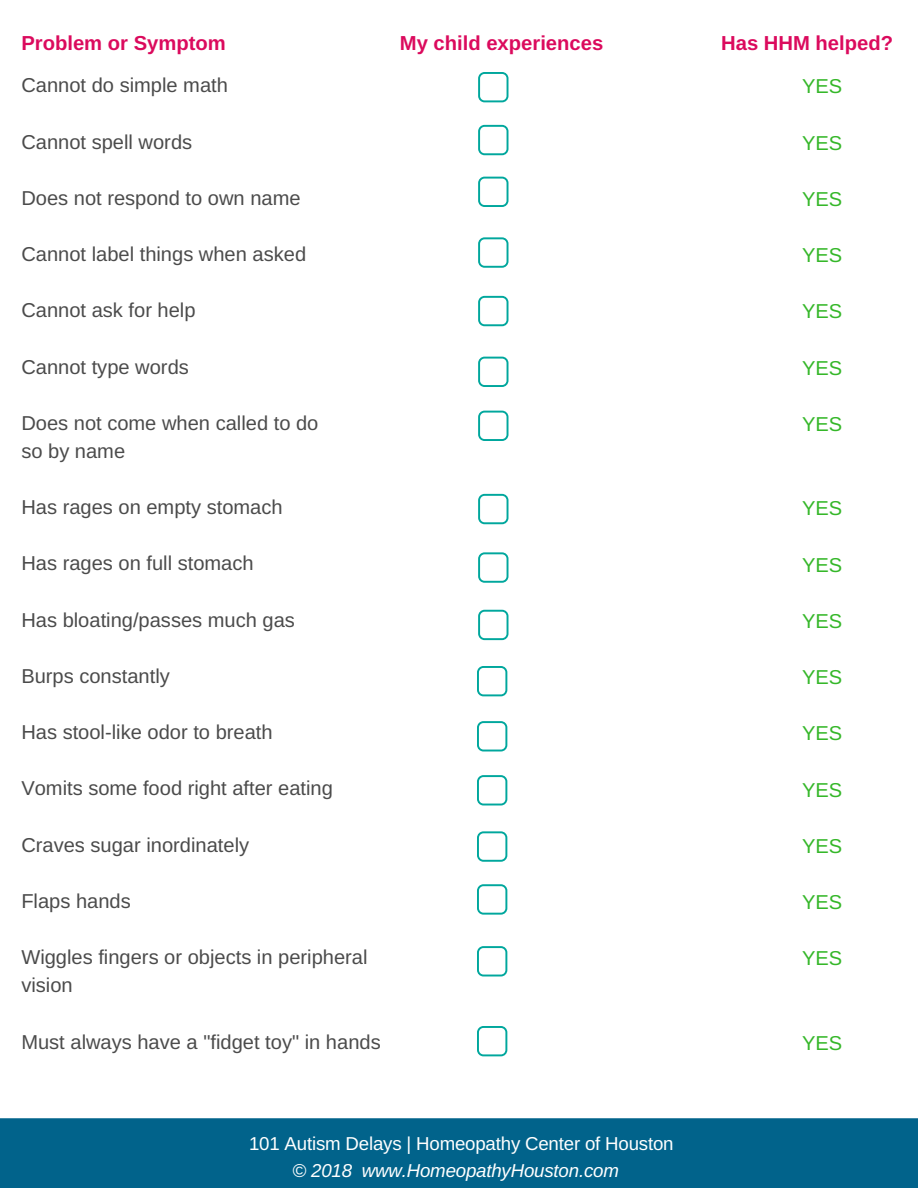
<style>
.page{position:relative;width:918px;height:1188px;background:#fff}
.page>*{position:absolute;margin:0;border:0;box-sizing:border-box;transform-origin:0 0}
.t1{font:700 20.25px "Arimo";color:#db0a5d}
.t2{font:20.1px/28.2px "Arimo";color:#4b4b4b}
.t3{font:20.1px "Arimo";color:#35b729}
.t4{font:18.75px "Arimo";letter-spacing:-.01em;color:#fff}
.t5{font:italic 18.75px "Arimo";letter-spacing:-.01em;color:#fff}
</style>
<div class="page">
<div style="left:0;top:1118px;width:918px;height:70px;background:#01638b"></div>
<svg style="left:478px;top:72px;width:30px;height:30px"></svg>
<svg style="left:478px;top:125px;width:30px;height:30px"></svg>
<svg style="left:478px;top:177px;width:30px;height:30px"></svg>
<svg style="left:478px;top:237px;width:30px;height:31px"></svg>
<svg style="left:478px;top:296px;width:30px;height:30px"></svg>
<svg style="left:478px;top:357px;width:30px;height:30px"></svg>
<svg style="left:478px;top:411px;width:30px;height:30px"></svg>
<svg style="left:478px;top:494px;width:30px;height:30px"></svg>
<svg style="left:478px;top:552px;width:30px;height:31px"></svg>
<svg style="left:478px;top:610px;width:30px;height:30px"></svg>
<svg style="left:477px;top:666px;width:30px;height:30px"></svg>
<svg style="left:477px;top:721px;width:30px;height:30px"></svg>
<svg style="left:477px;top:775px;width:30px;height:30px"></svg>
<svg style="left:477px;top:831px;width:30px;height:31px"></svg>
<svg style="left:477px;top:884px;width:30px;height:31px"></svg>
<svg style="left:477px;top:1026px;width:30px;height:30px"></svg>
<svg style="left:477px;top:946px;width:30px;height:30px"></svg>
<p class="t1" style="left:21px;top:31px;width:206px">Problem or Symptom</p>
<p class="t1" style="left:400px;top:31px;width:205px">My child experiences</p>
<p class="t1" style="left:721px;top:31px;width:173px">Has HHM helped?</p>
<p class="t2" style="left:21px;top:71px;width:208px">Cannot do simple math</p>
<p class="t2" style="left:21px;top:127px;width:172px">Cannot spell words</p>
<p class="t2" style="left:21px;top:184px;width:281px">Does not respond to own name</p>
<p class="t2" style="left:21px;top:240px;width:286px">Cannot label things when asked</p>
<p class="t2" style="left:21px;top:296px;width:176px">Cannot ask for help</p>
<p class="t2" style="left:21px;top:352px;width:169px">Cannot type words</p>
<p class="t2" style="left:21px;top:409px;width:299px">Does not come when called to do so by name</p>
<p class="t2" style="left:21px;top:493px;width:263px">Has rages on empty stomach</p>
<p class="t2" style="left:21px;top:549px;width:234px">Has rages on full stomach</p>
<p class="t2" style="left:21px;top:606px;width:275px">Has bloating/passes much gas</p>
<p class="t2" style="left:21px;top:662px;width:150px">Burps constantly</p>
<p class="t2" style="left:21px;top:718px;width:253px">Has stool-like odor to breath</p>
<p class="t3" style="left:802px;top:75px;width:42px">YES</p>
<p class="t3" style="left:802px;top:131px;width:42px">YES</p>
<p class="t3" style="left:802px;top:188px;width:42px">YES</p>
<p class="t3" style="left:802px;top:244px;width:42px">YES</p>
<p class="t3" style="left:802px;top:300px;width:42px">YES</p>
<p class="t3" style="left:802px;top:356px;width:42px">YES</p>
<p class="t3" style="left:802px;top:413px;width:42px">YES</p>
<p class="t3" style="left:802px;top:497px;width:42px">YES</p>
<p class="t3" style="left:802px;top:553px;width:42px">YES</p>
<p class="t3" style="left:802px;top:610px;width:42px">YES</p>
<p class="t3" style="left:802px;top:666px;width:42px">YES</p>
<p class="t3" style="left:802px;top:722px;width:42px">YES</p>
<p class="t2" style="left:21px;top:774px;width:313px">Vomits some food right after eating</p>
<p class="t2" style="left:21px;top:831px;width:229px">Craves sugar inordinately</p>
<p class="t2" style="left:21px;top:887px;width:111px">Flaps hands</p>
<p class="t2" style="left:21px;top:943px;width:348px">Wiggles fingers or objects in peripheral vision</p>
<p class="t2" style="left:21px;top:1027px;width:361px">Must always have a "fidget toy" in hands</p>
<p class="t4" style="left:249px;top:1133px;width:426px">101 Autism Delays | Homeopathy Center of Houston</p>
<p class="t5" style="left:293px;top:1160px;width:328px">© 2018 www.HomeopathyHouston.com</p>
<p class="t3" style="left:802px;top:778px;width:42px">YES</p>
<p class="t3" style="left:802px;top:835px;width:42px">YES</p>
<p class="t3" style="left:802px;top:891px;width:42px">YES</p>
<p class="t3" style="left:802px;top:947px;width:42px">YES</p>
<p class="t3" style="left:802px;top:1031px;width:42px">YES</p>
</div>
